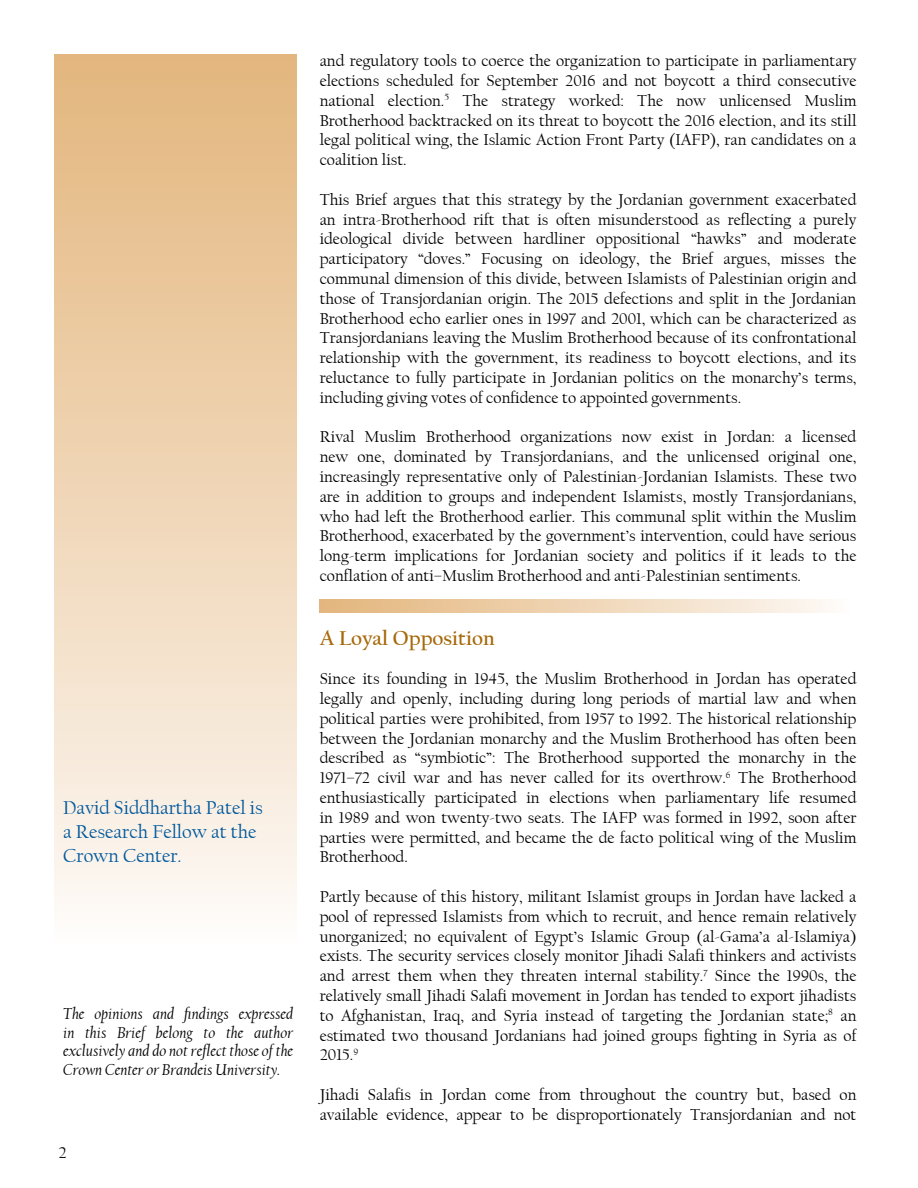
<style>
.page{position:relative;width:918px;height:1188px;background:#fff}
.page>*{position:absolute;margin:0;border:0;box-sizing:border-box;transform-origin:0 0}
.t1{font:700 21px "Californian FB";color:#a66909}
.t2{font:19.5px/24px "Californian FB";color:#00589c}
.t3{font:16.5px/19.8px "Californian FB";color:#000;text-align:justify}
.t4{font:italic 16.5px/18.6px "Californian FB";color:#000;text-align:justify}
</style>
<div class="page">
<svg style="left:320px;top:600px;width:509px;height:13px"></svg>
<div style="left:54px;top:54px;width:243px;height:889px;background:linear-gradient(to bottom,#e3b57b,#fdfaf6)"></div>
<p class="t2" style="left:63px;top:796px;width:201px">David Siddhartha Patel is a Research Fellow at the<br>Crown Center.</p>
<p class="t4" style="left:63px;top:1005px;width:232px">The opinions and findings expressed in this Brief belong to the author exclusively and do not reflect those of the Crown Center or Brandeis University.</p>
<p class="t3" style="left:59px;top:1142px;width:10px">2</p>
<p class="t3" style="left:320px;top:51px;width:538px">and regulatory tools to coerce the organization to participate in parliamentary elections scheduled for September 2016 and not boycott a third consecutive national election.<sup>5</sup> The strategy worked: The now unlicensed Muslim Brotherhood backtracked on its threat to boycott the 2016 election, and its still legal political wing, the Islamic Action Front Party (IAFP), ran candidates on a coalition list.</p>
<p class="t3" style="left:320px;top:190px;width:538px">This Brief argues that this strategy by the Jordanian government exacerbated</p>
<p class="t3" style="left:320px;top:210px;width:538px">an intra-Brotherhood rift that is often misunderstood as reflecting a purely</p>
<p class="t3" style="left:320px;top:229px;width:538px">ideological divide between hardliner oppositional “hawks” and moderate participatory “doves.” Focusing on ideology, the Brief argues, misses the communal dimension of this divide, between Islamists of Palestinian origin and those of Transjordanian origin. The 2015 defections and split in the Jordanian Brotherhood echo earlier ones in 1997 and 2001, which can be characterized as Transjordanians leaving the Muslim Brotherhood because of its confrontational relationship with the government, its readiness to boycott elections, and its reluctance to fully participate in Jordanian politics on the monarchy’s terms,</p>
<p class="t3" style="left:320px;top:388px;width:423px">including giving votes of confidence to appointed governments.</p>
<p class="t3" style="left:320px;top:427px;width:538px">Rival Muslim Brotherhood organizations now exist in Jordan: a licensed new one, dominated by Transjordanians, and the unlicensed original one, increasingly representative only of Palestinian-Jordanian Islamists. These two are in addition to groups and independent Islamists, mostly Transjordanians, who had left the Brotherhood earlier. This communal split within the Muslim Brotherhood, exacerbated by the government’s intervention, could have serious long-term implications for Jordanian society and politics if it leads to the</p>
<p class="t3" style="left:320px;top:566px;width:483px">conflation of anti–Muslim Brotherhood and anti-Palestinian sentiments.</p>
<h3 class="t1" style="left:320px;top:626px;width:177px">A Loyal Opposition</h3>
<p class="t3" style="left:320px;top:669px;width:538px">Since its founding in 1945, the Muslim Brotherhood in Jordan has operated legally and openly, including during long periods of martial law and when political parties were prohibited, from 1957 to 1992. The historical relationship between the Jordanian monarchy and the Muslim Brotherhood has often been described as “symbiotic”: The Brotherhood supported the monarchy in the 1971–72 civil war and has never called for its overthrow.<sup>6</sup> The Brotherhood enthusiastically participated in elections when parliamentary life resumed in 1989 and won twenty-two seats. The IAFP was formed in 1992, soon after parties were permitted, and became the de facto political wing of the Muslim Brotherhood.</p>
<p class="t3" style="left:320px;top:887px;width:538px">Partly because of this history, militant Islamist groups in Jordan have lacked a pool of repressed Islamists from which to recruit, and hence remain relatively unorganized; no equivalent of Egypt’s Islamic Group (al-Gama’a al-Islamiya)</p>
<p class="t3" style="left:320px;top:946px;width:538px">exists. The security services closely monitor Jihadi Salafi thinkers and activists</p>
<p class="t3" style="left:320px;top:966px;width:538px">and arrest them when they threaten internal stability.<sup>7</sup> Since the 1990s, the</p>
<p class="t3" style="left:320px;top:986px;width:538px">relatively small Jihadi Salafi movement in Jordan has tended to export jihadists</p>
<p class="t3" style="left:320px;top:1006px;width:538px">to Afghanistan, Iraq, and Syria instead of targeting the Jordanian state;<sup>8</sup> an</p>
<p class="t3" style="left:320px;top:1026px;width:538px">estimated two thousand Jordanians had joined groups fighting in Syria as of</p>
<p class="t3" style="left:320px;top:1045px;width:40px">2015.<sup>9</sup></p>
<p class="t3" style="left:320px;top:1085px;width:538px">Jihadi Salafis in Jordan come from throughout the country but, based on</p>
<p class="t3" style="left:320px;top:1105px;width:538px">available evidence, appear to be disproportionately Transjordanian and not</p>
</div>
